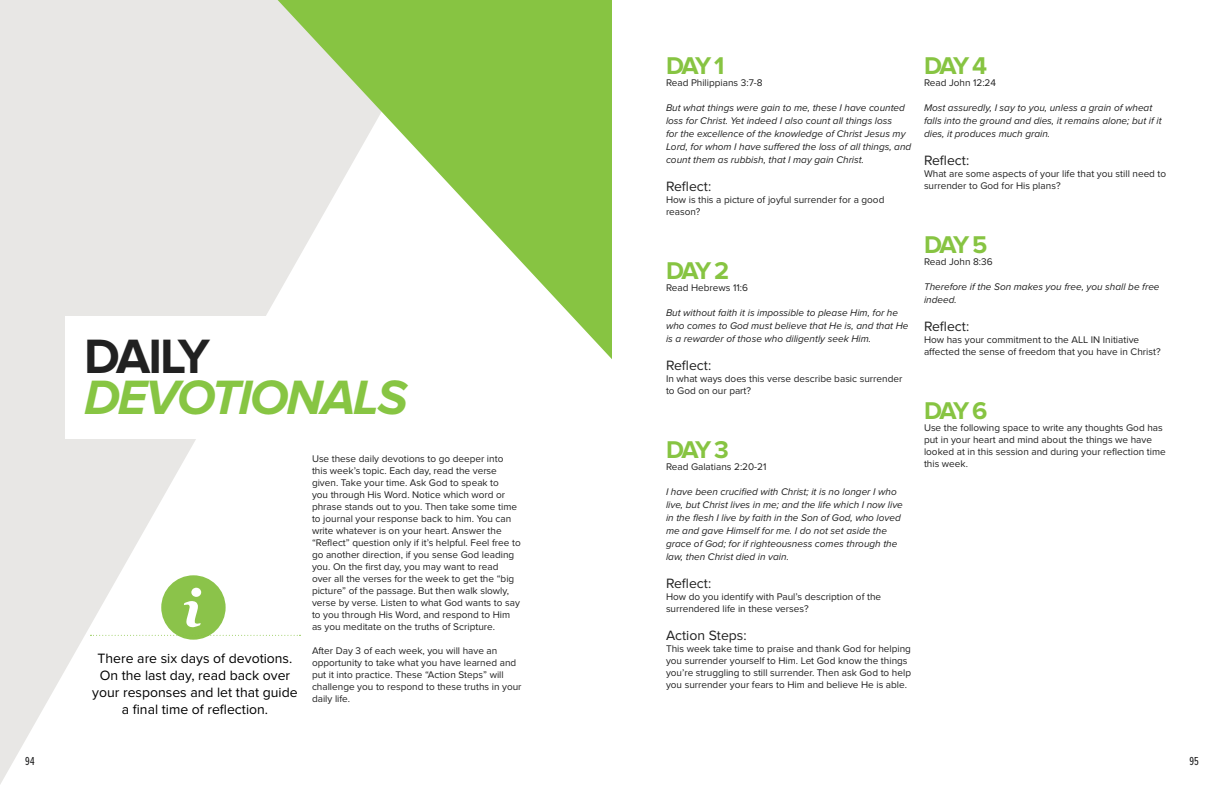
<style>
.page{position:relative;width:1224px;height:792px;background:#fff}
.page>*{position:absolute;margin:0;border:0;box-sizing:border-box;transform-origin:0 0}
.t1{font:italic 700 50px "Proxima Nova";letter-spacing:-.04em;color:#87c543}
.t2{font:700 50px "Proxima Nova";letter-spacing:-.055em;color:#212121}
.t3{font:700 25.1px "Proxima Nova";letter-spacing:-.12em;color:#87c442}
.t4{font:14px/16.8px "Proxima Nova";color:#000;text-align:center}
.t5{font:14px "Proxima Nova";color:#212121}
.t6{font:12px "Proxima Nova Ex Cn";color:#19191a}
.t7{font:10px/12px "Proxima Nova";color:#212121}
.t8{font:italic 10px/13px "Proxima Nova";color:#212121}
</style>
<div class="page">
<svg style="left:0;top:0;width:278px;height:784px;fill:#e8e7e5"></svg>
<div style="left:65px;top:316px;width:559px;height:123px;background:#fff"></div>
<svg style="left:90px;top:575px;width:211px;height:65px"></svg>
<svg style="left:278px;top:0;width:334px;height:359px"></svg>
<div style="left:24px;top:755px;width:11px;height:11px;background:#fff"></div>
<h1 class="t2" style="left:84px;top:328px;width:128px">DAILY</h1>
<h1 class="t1" style="left:84px;top:369px;width:325px">DEVOTIONALS</h1>
<h3 class="t4" style="left:92px;top:651px;width:207px">There are six days of devotions.<br>On the last day, read back over your responses and let that guide a final time of reflection.</h3>
<p class="t7" style="left:312px;top:453px;width:210px">Use these daily devotions to go deeper into this week’s topic. Each day, read the verse given. Take your time. Ask God to speak to<br>you through His Word. Notice which word or phrase stands out to you. Then take some time to journal your response back to him. You can write whatever is on your heart. Answer the “Reflect” question only if it’s helpful. Feel free to go another direction, if you sense God leading you. On the first day, you may want to read<br>over all the verses for the week to get the “big picture” of the passage. But then walk slowly, verse by verse. Listen to what God wants to say to you through His Word, and respond to Him as you meditate on the truths of Scripture.</p>
<p class="t7" style="left:312px;top:645px;width:211px">After Day 3 of each week, you will have an opportunity to take what you have learned and put it into practice. These “Action Steps” will challenge you to respond to these truths in your daily life.</p>
<h2 class="t3" style="left:666px;top:51px;width:60px">DAY 1</h2>
<p class="t7" style="left:666px;top:77px;width:98px">Read Philippians 3:7-8</p>
<p class="t8" style="left:666px;top:101px;width:247px">But what things were gain to me, these I have counted loss for Christ. Yet indeed I also count all things loss<br>for the excellence of the knowledge of Christ Jesus my Lord, for whom I have suffered the loss of all things, and count them as rubbish, that I may gain Christ.</p>
<h3 class="t5" style="left:666px;top:178px;width:47px">Reflect:</h3>
<p class="t7" style="left:666px;top:194px;width:220px">How is this a picture of joyful surrender for a good reason?</p>
<h2 class="t3" style="left:666px;top:256px;width:65px">DAY 2</h2>
<p class="t7" style="left:666px;top:282px;width:83px">Read Hebrews 11:6</p>
<p class="t8" style="left:666px;top:306px;width:244px">But without faith it is impossible to please Him, for he who comes to God must believe that He is, and that He is a rewarder of those who diligently seek Him.</p>
<h3 class="t5" style="left:666px;top:357px;width:47px">Reflect:</h3>
<p class="t7" style="left:666px;top:373px;width:238px">In what ways does this verse describe basic surrender to God on our part?</p>
<h2 class="t3" style="left:666px;top:435px;width:65px">DAY 3</h2>
<p class="t7" style="left:666px;top:461px;width:102px">Read Galatians 2:20-21</p>
<p class="t8" style="left:666px;top:485px;width:238px">I have been crucified with Christ; it is no longer I who live, but Christ lives in me; and the life which I now live in the flesh I live by faith in the Son of God, who loved me and gave Himself for me. I do not set aside the grace of God; for if righteousness comes through the law, then Christ died in vain.</p>
<h3 class="t5" style="left:666px;top:575px;width:47px">Reflect:</h3>
<p class="t7" style="left:666px;top:591px;width:217px">How do you identify with Paul’s description of the surrendered life in these verses?</p>
<h3 class="t5" style="left:666px;top:627px;width:82px">Action Steps:</h3>
<p class="t7" style="left:666px;top:643px;width:247px">This week take time to praise and thank God for helping you surrender yourself to Him. Let God know the things you’re struggling to still surrender. Then ask God to help you surrender your fears to Him and believe He is able.</p>
<h2 class="t3" style="left:924px;top:51px;width:65px">DAY 4</h2>
<p class="t7" style="left:924px;top:77px;width:74px">Read John 12:24</p>
<p class="t8" style="left:924px;top:101px;width:239px">Most assuredly, I say to you, unless a grain of wheat falls into the ground and dies, it remains alone; but if it dies, it produces much grain.</p>
<h3 class="t5" style="left:924px;top:152px;width:47px">Reflect:</h3>
<p class="t7" style="left:924px;top:168px;width:244px">What are some aspects of your life that you still need to surrender to God for His plans?</p>
<h2 class="t3" style="left:924px;top:230px;width:65px">DAY 5</h2>
<p class="t7" style="left:924px;top:256px;width:70px">Read John 8:36</p>
<p class="t8" style="left:924px;top:280px;width:237px">Therefore if the Son makes you free, you shall be free indeed.</p>
<h3 class="t5" style="left:924px;top:318px;width:47px">Reflect:</h3>
<p class="t7" style="left:924px;top:334px;width:238px">How has your commitment to the ALL IN Initiative affected the sense of freedom that you have in Christ?</p>
<h2 class="t3" style="left:924px;top:396px;width:65px">DAY 6</h2>
<p class="t7" style="left:924px;top:422px;width:243px">Use the following space to write any thoughts God has put in your heart and mind about the things we have looked at in this session and during your reflection time this week.</p>
<p class="t6" style="left:25px;top:754px;width:11px">94</p>
<p class="t6" style="left:1190px;top:754px;width:11px">95</p>
</div>
